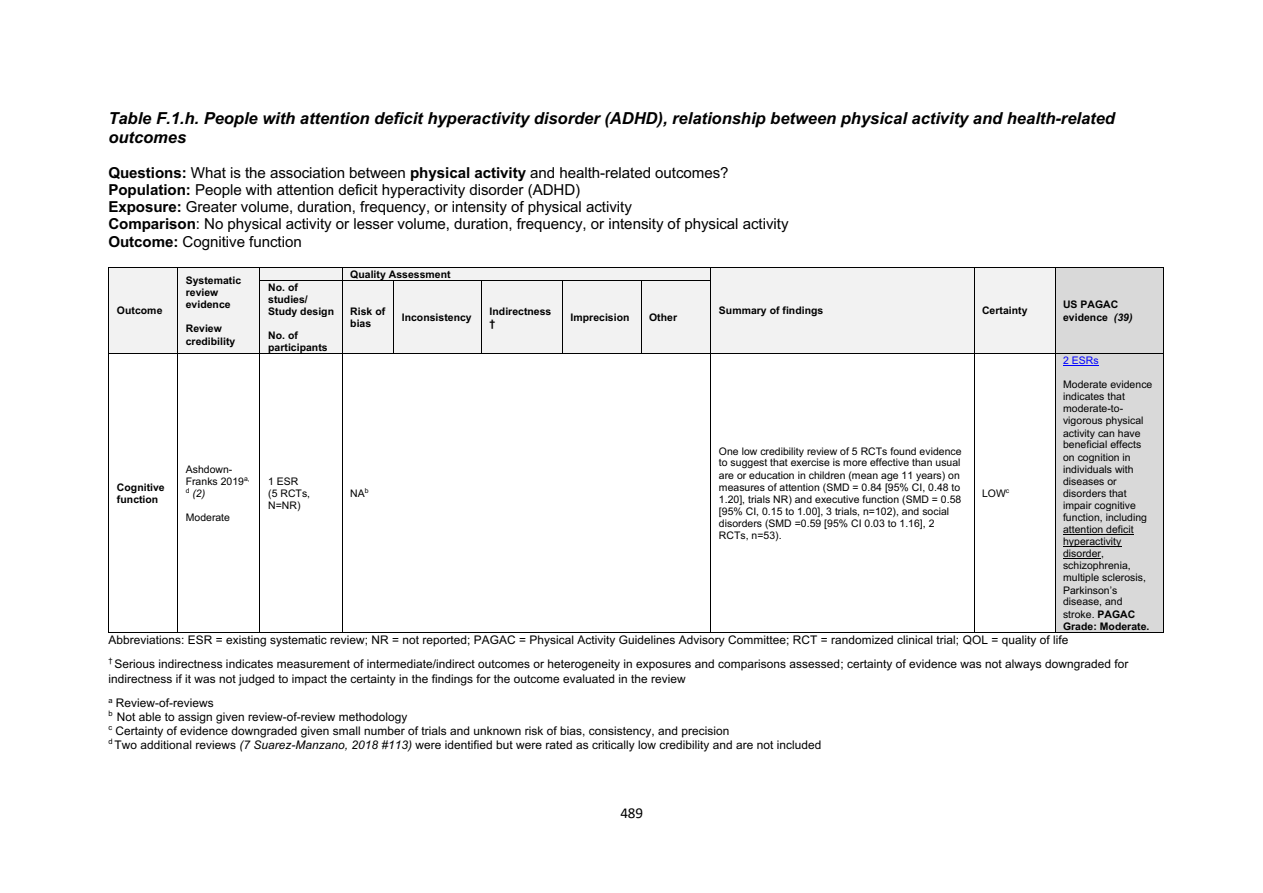
<style>
.page{position:relative;width:1263px;height:893px;background:#fff}
.page>*{position:absolute;margin:0;border:0;box-sizing:border-box;transform-origin:0 0}
.t1{font:italic 700 16.5px/19px "Arial";color:#000}
.t2{font:15.15px/17.2px "Arial";letter-spacing:-.005em;color:#000}
.t3{font:15.15px "Calibri";color:#000}
.t4{font:11.85px/24.2px "Arial";letter-spacing:.005em;color:#000}
.t5{font:10.5px/12.1px "Arial";letter-spacing:.005em;color:#000}
.t6{font:700 10.5px/12.3px "Arial";letter-spacing:.005em;color:#000}
.t7{font:10.5px "Arial";color:#00f}
.s1{font-weight:700}
.s2{font-style:italic}
</style>
<div class="page">
<div style="left:109px;top:268px;width:68px;height:85px;background:#f2f2f2"></div>
<div style="left:178px;top:268px;width:82px;height:85px;background:#f2f2f2"></div>
<div style="left:260px;top:268px;width:82px;height:12px;background:#f2f2f2"></div>
<div style="left:343px;top:268px;width:367px;height:12px;background:#f2f2f2"></div>
<div style="left:711px;top:268px;width:263px;height:85px;background:#f2f2f2"></div>
<div style="left:975px;top:268px;width:80px;height:85px;background:#f2f2f2"></div>
<div style="left:1056px;top:268px;width:107px;height:85px;background:#d9d9d9"></div>
<hr style="left:109px;top:267px;width:68px;height:1px;background:#000">
<hr style="left:178px;top:267px;width:82px;height:1px;background:#000">
<hr style="left:260px;top:267px;width:82px;height:1px;background:#000">
<hr style="left:343px;top:267px;width:368px;height:1px;background:#000">
<hr style="left:711px;top:267px;width:263px;height:1px;background:#000">
<hr style="left:975px;top:267px;width:80px;height:1px;background:#000">
<hr style="left:1056px;top:267px;width:107px;height:1px;background:#000">
<div style="left:260px;top:281px;width:82px;height:72px;background:#f2f2f2"></div>
<div style="left:343px;top:281px;width:50px;height:72px;background:#f2f2f2"></div>
<div style="left:394px;top:281px;width:87px;height:72px;background:#f2f2f2"></div>
<div style="left:482px;top:281px;width:80px;height:72px;background:#f2f2f2"></div>
<div style="left:563px;top:281px;width:78px;height:72px;background:#f2f2f2"></div>
<div style="left:642px;top:281px;width:68px;height:72px;background:#f2f2f2"></div>
<svg style="left:108px;top:267px;width:1px;height:13px"></svg>
<svg style="left:177px;top:267px;width:1px;height:13px"></svg>
<hr style="left:260px;top:280px;width:82px;height:1px;background:#000">
<svg style="left:342px;top:267px;width:1px;height:13px"></svg>
<hr style="left:343px;top:280px;width:50px;height:1px;background:#000">
<hr style="left:394px;top:280px;width:87px;height:1px;background:#000">
<hr style="left:482px;top:280px;width:80px;height:1px;background:#000">
<hr style="left:563px;top:280px;width:78px;height:1px;background:#000">
<hr style="left:642px;top:280px;width:69px;height:1px;background:#000">
<svg style="left:974px;top:267px;width:1px;height:13px"></svg>
<svg style="left:1055px;top:267px;width:1px;height:13px"></svg>
<svg style="left:1163px;top:267px;width:1px;height:13px"></svg>
<hr style="left:108px;top:280px;width:1px;height:73px;background:#000">
<hr style="left:177px;top:280px;width:1px;height:73px;background:#000">
<hr style="left:260px;top:280px;width:1px;height:73px;background:#000">
<hr style="left:342px;top:280px;width:1px;height:73px;background:#000">
<hr style="left:393px;top:280px;width:1px;height:73px;background:#000">
<hr style="left:481px;top:280px;width:1px;height:73px;background:#000">
<hr style="left:562px;top:280px;width:1px;height:73px;background:#000">
<hr style="left:641px;top:280px;width:1px;height:73px;background:#000">
<hr style="left:711px;top:280px;width:1px;height:73px;background:#000">
<hr style="left:974px;top:280px;width:1px;height:73px;background:#000">
<hr style="left:1055px;top:280px;width:1px;height:73px;background:#000">
<hr style="left:1163px;top:280px;width:1px;height:73px;background:#000">
<div style="left:1056px;top:354px;width:107px;height:277px;background:#d9d9d9"></div>
<hr style="left:1063px;top:365px;width:36px;height:1px;background:#00f">
<hr style="left:1063px;top:534px;width:71px;height:1px;background:#000">
<hr style="left:1063px;top:546px;width:58px;height:1px;background:#000">
<hr style="left:1063px;top:558px;width:38px;height:1px;background:#000">
<hr style="left:109px;top:353px;width:68px;height:1px;background:#000">
<hr style="left:178px;top:353px;width:82px;height:1px;background:#000">
<hr style="left:260px;top:353px;width:82px;height:1px;background:#000">
<hr style="left:343px;top:353px;width:50px;height:1px;background:#000">
<hr style="left:394px;top:353px;width:87px;height:1px;background:#000">
<hr style="left:482px;top:353px;width:80px;height:1px;background:#000">
<hr style="left:563px;top:353px;width:78px;height:1px;background:#000">
<hr style="left:642px;top:353px;width:69px;height:1px;background:#000">
<hr style="left:711px;top:353px;width:263px;height:1px;background:#000">
<hr style="left:975px;top:353px;width:80px;height:1px;background:#000">
<hr style="left:1056px;top:353px;width:107px;height:1px;background:#000">
<hr style="left:108px;top:354px;width:1px;height:277px;background:#000">
<hr style="left:109px;top:631px;width:68px;height:1px;background:#000">
<hr style="left:177px;top:354px;width:1px;height:277px;background:#000">
<hr style="left:178px;top:631px;width:82px;height:1px;background:#000">
<hr style="left:260px;top:354px;width:1px;height:277px;background:#000">
<hr style="left:260px;top:631px;width:82px;height:1px;background:#000">
<hr style="left:342px;top:354px;width:1px;height:277px;background:#000">
<hr style="left:343px;top:631px;width:368px;height:1px;background:#000">
<hr style="left:711px;top:354px;width:1px;height:277px;background:#000">
<hr style="left:711px;top:631px;width:263px;height:1px;background:#000">
<hr style="left:974px;top:354px;width:1px;height:277px;background:#000">
<hr style="left:975px;top:631px;width:80px;height:1px;background:#000">
<hr style="left:1055px;top:354px;width:1px;height:277px;background:#000">
<hr style="left:1056px;top:631px;width:107px;height:1px;background:#000">
<hr style="left:1163px;top:354px;width:1px;height:277px;background:#000">
<h1 class="t1" style="left:108px;top:108px;width:1008px">Table F.1.h. People with attention deficit hyperactivity disorder (ADHD), relationship between physical activity and health-related outcomes</h1>
<p class="t2" style="left:108px;top:164px;width:682px"><span class="s1">Questions:</span> What is the association between <span class="s1">physical activity</span> and health-related outcomes?<br><span class="s1">Population:</span> People with attention deficit hyperactivity disorder (ADHD)<br><span class="s1">Exposure:</span> Greater volume, duration, frequency, or intensity of physical activity<br><span class="s1">Comparison</span>: No physical activity or lesser volume, duration, frequency, or intensity of physical activity <span class="s1">Outcome:</span> Cognitive function</p>
<p class="t6" style="left:117px;top:304px;width:47px">Outcome</p>
<p class="t6" style="left:186px;top:274px;width:57px">Systematic review evidence</p>
<p class="t6" style="left:186px;top:322px;width:51px">Review credibility</p>
<p class="t6" style="left:268px;top:281px;width:67px">No. of studies/<br>Study design</p>
<p class="t6" style="left:268px;top:329px;width:61px">No. of participants</p>
<p class="t6" style="left:350px;top:268px;width:102px">Quality Assessment</p>
<p class="t6" style="left:350px;top:305px;width:36px">Risk of bias</p>
<p class="t6" style="left:402px;top:311px;width:71px">Inconsistency</p>
<p class="t6" style="left:490px;top:305px;width:63px">Indirectness †</p>
<p class="t6" style="left:571px;top:311px;width:60px">Imprecision</p>
<p class="t6" style="left:649px;top:311px;width:29px">Other</p>
<p class="t6" style="left:719px;top:304px;width:106px">Summary of findings</p>
<p class="t6" style="left:982px;top:304px;width:47px">Certainty</p>
<p class="t6" style="left:1063px;top:298px;width:71px">US PAGAC evidence <span class="s2">(39)</span></p>
<p class="t7" style="left:1063px;top:354px;width:37px">2 ESRs</p>
<p class="t5" style="left:1063px;top:378px;width:91px">Moderate evidence indicates that moderate-to&shy;vigorous physical activity can have beneficial effects on cognition in individuals with diseases or disorders that impair cognitive function, including attention deficit hyperactivity disorder, schizophrenia, multiple sclerosis,<br>Parkinson’s disease, and stroke. <span class="s1">PAGAC<br>Grade: Moderate.</span></p>
<p class="t4" style="left:108px;top:627px;width:1022px">Abbreviations: ESR = existing systematic review; NR = not reported; PAGAC = Physical Activity Guidelines Advisory Committee; RCT = randomized clinical trial; QOL = quality of life<br><sup>†</sup> Serious indirectness indicates measurement of intermediate/indirect outcomes or heterogeneity in exposures and comparisons assessed; certainty of evidence was not always downgraded for</p>
<p class="t4" style="left:108px;top:667px;width:579px">indirectness if it was not judged to impact the certainty in the findings for the outcome evaluated in the review <sup>a</sup> Review-of-reviews</p>
<p class="t4" style="left:108px;top:710px;width:715px;line-height:13.8px"><sup>b</sup> Not able to assign given review-of-review methodology<br><sup>c</sup> Certainty of evidence downgraded given small number of trials and unknown risk of bias, consistency, and precision<br><sup>d</sup> Two additional reviews <span class="s2">(7 Suarez-Manzano, 2018 #113)</span> were identified but were rated as critically low credibility and are not included</p>
<p class="t5" style="left:719px;top:445px;width:244px">One low credibility review of 5 RCTs found evidence to suggest that exercise is more effective than usual are or education in children (mean age 11 years) on measures of attention (SMD = 0.84 [95% CI, 0.48 to 1.20], trials NR) and executive function (SMD = 0.58 [95% CI, 0.15 to 1.00], 3 trials, n=102), and social disorders (SMD =0.59 [95% CI 0.03 to 1.16], 2<br>RCTs, n=53).</p>
<p class="t5" style="left:186px;top:463px;width:66px">Ashdown-<br>Franks 2019<sup>a, d</sup> <span class="s2">(2)</span></p>
<p class="t5" style="left:186px;top:511px;width:46px">Moderate</p>
<p class="t5" style="left:268px;top:475px;width:43px">1 ESR (5 RCTs,<br>N=NR)</p>
<p class="t5" style="left:350px;top:487px;width:20px">NA<sup>b</sup></p>
<p class="t6" style="left:117px;top:481px;width:49px;line-height:11.9px">Cognitive function</p>
<p class="t5" style="left:982px;top:487px;width:29px">LOW<sup>c</sup></p>
<p class="t3" style="left:620px;top:803px;width:24px">489</p>
</div>
